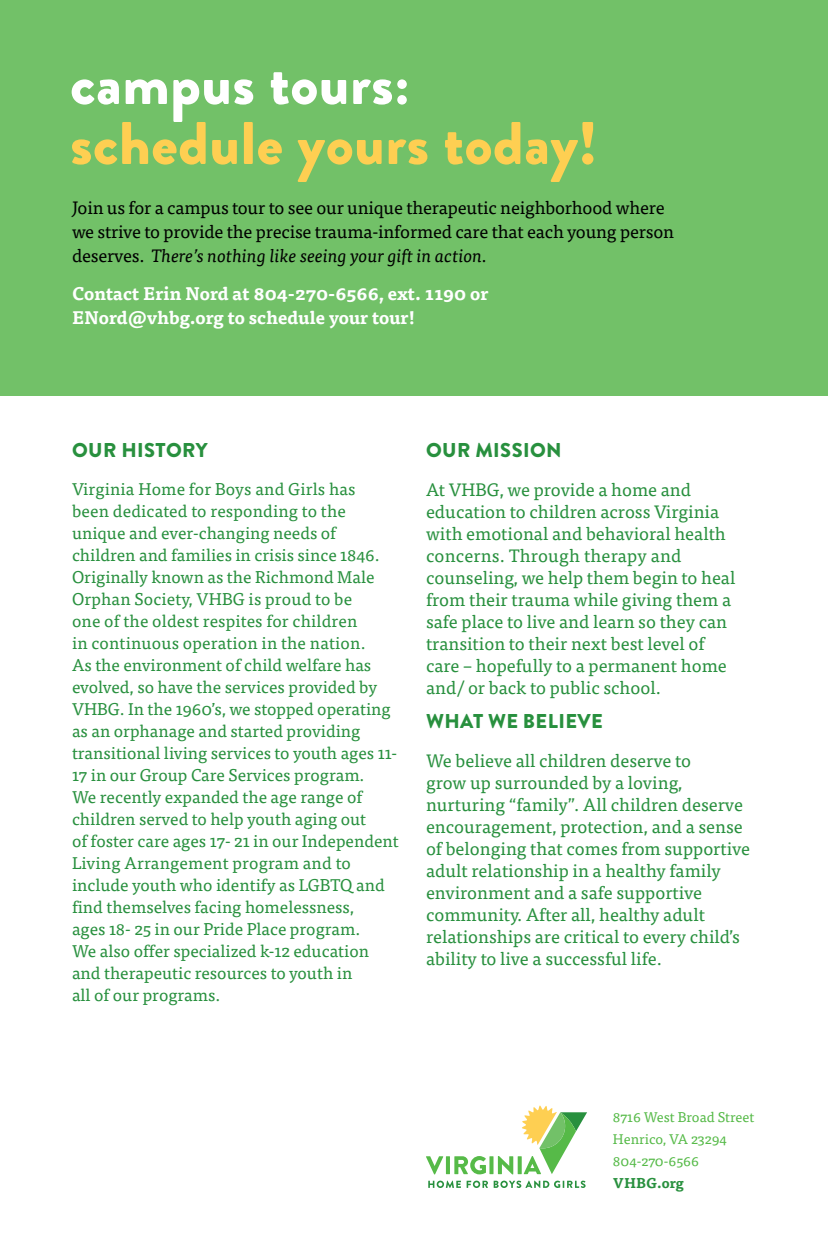
<style>
.page{position:relative;width:828px;height:1260px;background:#fff}
.page>*{position:absolute;margin:0;border:0;box-sizing:border-box;transform-origin:0 0}
.t1{font:900 60px "Brandon Grotesque";letter-spacing:.01em;color:#fecf52}
.t2{font:900 60px "Brandon Grotesque";letter-spacing:.01em;color:#fff}
.t3{font:900 20px "Brandon Grotesque";letter-spacing:.02em;color:#28903e}
.t4{font:18px/22px "Tisa Pro";color:#28903e}
.t5{font:18px/24px "Tisa Pro";letter-spacing:-.01em;color:#000}
.t6{font:700 18px/24px "Tisa Pro";color:#fff}
.t7{font:17px/22px "Tisa Pro";color:#28903e}
.t8{font:14px/22px "Tisa Pro";color:#56ba48}
.t9{font:700 14px "Tisa Pro";color:#28903e}
.s1{font-style:italic}
</style>
<div class="page">
<div style="left:0;top:0;width:828px;height:396px;background:#72c168"></div>
<svg style="left:426px;top:1156px;width:17px;height:18px"></svg>
<hr style="left:446px;top:1156px;width:4px;height:18px;background:#56ba48">
<svg style="left:454px;top:1156px;width:32px;height:18px"></svg>
<div style="left:489px;top:1156px;width:5px;height:18px;background:#56ba48"></div>
<svg style="left:498px;top:1156px;width:15px;height:18px"></svg>
<svg style="left:518px;top:1156px;width:4px;height:18px"></svg>
<svg style="left:522px;top:1105px;width:65px;height:69px"></svg>
<svg style="left:428px;top:1181px;width:33px;height:7px"></svg>
<svg style="left:467px;top:1181px;width:21px;height:7px"></svg>
<svg style="left:494px;top:1181px;width:92px;height:7px"></svg>
<h1 class="t2" style="left:70px;top:41px;width:341px">campus tours:</h1>
<h1 class="t1" style="left:70px;top:101px;width:528px">schedule yours today!</h1>
<p class="t5" style="left:72px;top:195px;width:604px">Join us for a campus tour to see our unique therapeutic neighborhood where we strive to provide the precise trauma-informed care that each young person deserves. <span class="s1">There’s nothing like seeing your gift in action.</span></p>
<p class="t6" style="left:72px;top:281px;width:418px">Contact Erin Nord at 804-270-6566, ext. 1190 or<br>ENord@vhbg.org to schedule your tour!</p>
<p class="t3" style="left:72px;top:436px;width:137px">OUR HISTORY</p>
<p class="t7" style="left:72px;top:477px;width:328px">Virginia Home for Boys and Girls has<br>been dedicated to responding to the unique and ever-changing needs of children and families in crisis since 1846.<br>Originally known as the Richmond Male Orphan Society, VHBG is proud to be<br>one of the oldest respites for children<br>in continuous operation in the nation.<br>As the environment of child welfare has evolved, so have the services provided by VHBG. In the 1960’s, we stopped operating as an orphanage and started providing transitional living services to youth ages 11- 17 in our Group Care Services program.<br>We recently expanded the age range of children served to help youth aging out<br>of foster care ages 17- 21 in our Independent Living Arrangement program and to include youth who identify as LGBTQ and find themselves facing homelessness,<br>ages 18- 25 in our Pride Place program.<br>We also offer specialized k-12 education and therapeutic resources to youth in<br>all of our programs.</p>
<p class="t3" style="left:426px;top:436px;width:137px">OUR MISSION</p>
<p class="t4" style="left:426px;top:477px;width:311px">At VHBG, we provide a home and education to children across Virginia with emotional and behavioral health concerns. Through therapy and counseling, we help them begin to heal from their trauma while giving them a safe place to live and learn so they can transition to their next best level of care – hopefully to a permanent home and/ or back to public school.</p>
<p class="t3" style="left:426px;top:707px;width:178px">WHAT WE BELIEVE</p>
<p class="t4" style="left:426px;top:748px;width:326px">We believe all children deserve to<br>grow up surrounded by a loving, nurturing “family”. All children deserve encouragement, protection, and a sense of belonging that comes from supportive adult relationship in a healthy family environment and a safe supportive community. After all, healthy adult relationships are critical to every child’s ability to live a successful life.</p>
<p class="t8" style="left:613px;top:1105px;width:143px">8716 West Broad Street<br>Henrico, VA 23294<br>804-270-6566</p>
<p class="t9" style="left:613px;top:1171px;width:72px">VHBG.org</p>
</div>
